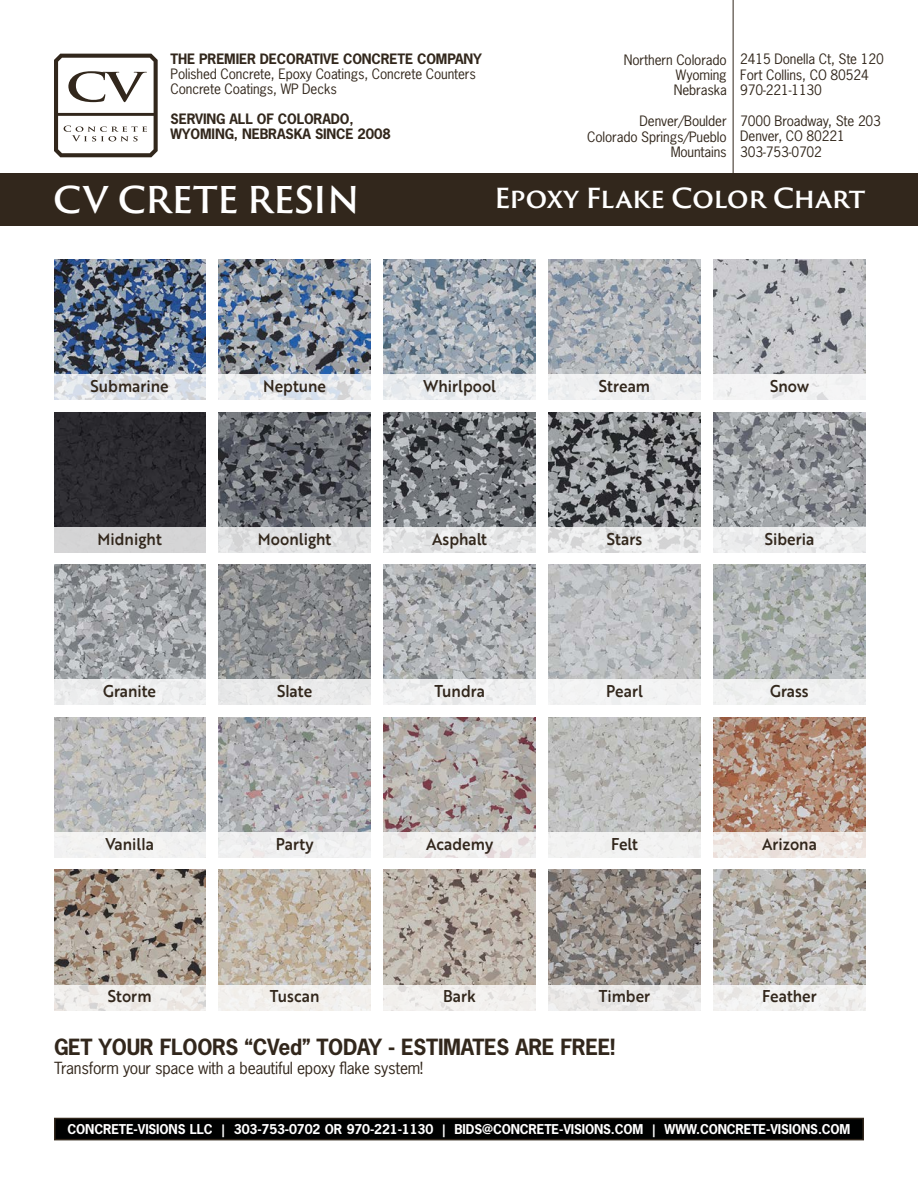
<style>
.page{position:relative;width:918px;height:1188px;background:#fff}
.page>*{position:absolute;margin:0;border:0;box-sizing:border-box;transform-origin:0 0}
.t1{font:600 36px "Trajan Sans Pro";letter-spacing:-.02em;color:#fff}
.t2{font:600 27px "Trajan Sans Pro";letter-spacing:-.02em;color:#fff}
.t3{font:700 21px "News Gothic Std";letter-spacing:-.015em;color:#32271c}
.t4{font:500 16.65px "Brother 1816 Printed";color:#32271c;scale:.92 1}
.t5{font:15.75px "News Gothic Std";letter-spacing:-.015em;color:#32271c}
.t6{font:13.5px/15.5px "News Gothic Std";letter-spacing:-.01em;color:#32271c}
.t7{font:700 13.5px/15px "News Gothic Std";letter-spacing:-.01em;color:#32271c}
.t8{font:700 12.75px "News Gothic Std";letter-spacing:-.01em;color:#fff}
</style>
<div class="page">
<div style="left:0;top:173px;width:918px;height:52px;background:#32271c"></div>
<img style="left:54px;top:259px;width:151px;height:116px">
<img style="left:219px;top:259px;width:151px;height:116px">
<img style="left:384px;top:259px;width:151px;height:116px">
<img style="left:384px;top:412px;width:151px;height:115px">
<img style="left:549px;top:412px;width:151px;height:115px">
<img style="left:714px;top:412px;width:151px;height:115px">
<img style="left:714px;top:259px;width:151px;height:116px">
<img style="left:219px;top:565px;width:151px;height:115px">
<img style="left:384px;top:565px;width:151px;height:115px">
<img style="left:714px;top:565px;width:151px;height:115px">
<img style="left:54px;top:717px;width:151px;height:115px">
<img style="left:219px;top:717px;width:151px;height:115px">
<img style="left:384px;top:717px;width:151px;height:115px">
<img style="left:549px;top:717px;width:151px;height:115px">
<img style="left:714px;top:717px;width:151px;height:115px">
<img style="left:54px;top:870px;width:151px;height:115px">
<img style="left:219px;top:870px;width:151px;height:115px">
<img style="left:384px;top:870px;width:151px;height:115px">
<img style="left:549px;top:870px;width:151px;height:115px">
<img style="left:714px;top:870px;width:151px;height:115px">
<img style="left:219px;top:412px;width:151px;height:115px">
<img style="left:54px;top:565px;width:151px;height:115px">
<img style="left:54px;top:412px;width:151px;height:115px">
<img style="left:549px;top:565px;width:151px;height:115px">
<img style="left:549px;top:259px;width:151px;height:116px">
<svg style="left:54px;top:375px;width:811px;height:25px;fill:#eeeff1"></svg>
<svg style="left:54px;top:527px;width:811px;height:25px"></svg>
<svg style="left:54px;top:680px;width:811px;height:25px;fill:#eff0f0"></svg>
<svg style="left:54px;top:832px;width:811px;height:25px;fill:#f1f0f0"></svg>
<svg style="left:54px;top:985px;width:811px;height:25px;fill:#f1efed"></svg>
<hr style="left:733px;top:0;width:1px;height:176px;background:#32271c">
<div style="left:54px;top:1118px;width:810px;height:22px;background:#000101;border:2px solid #32271c"></div>
<svg style="left:54px;top:54px;width:104px;height:103px"></svg>
<p class="t7" style="left:171px;top:51px;width:313px">THE PREMIER DECORATIVE CONCRETE COMPANY</p>
<p class="t6" style="left:171px;top:66px;width:307px;line-height:15px">Polished Concrete, Epoxy Coatings, Concrete Counters<br>Concrete Coatings, WP Decks</p>
<p class="t7" style="left:171px;top:111px;width:222px">SERVING ALL OF COLORADO,<br>WYOMING, NEBRASKA SINCE 2008</p>
<p class="t6" style="left:674px;top:52px;width:54px;text-align:justify;text-indent:-50px">Northern Colorado Wyoming Nebraska</p>
<p class="t6" style="left:587px;top:113px;width:141px;text-align:right">Denver/Boulder<br>Colorado Springs/Pueblo<br>Mountains</p>
<p class="t6" style="left:740px;top:51px;width:145px">2415 Donella Ct, Ste 120<br>Fort Collins, CO 80524<br>970-221-1130</p>
<p class="t6" style="left:740px;top:113px;width:142px">7000 Broadway, Ste 203<br>Denver, CO 80221<br>303-753-0702</p>
<h1 class="t1" style="left:53px;top:173px;width:309px">CV CRETE RESIN</h1>
<h2 class="t2" style="left:494px;top:178px;width:373px">Epoxy Flake Color Chart</h2>
<p class="t4" style="left:91px;top:373px;width:86px">Submarine</p>
<p class="t4" style="left:263px;top:373px;width:70px">Neptune</p>
<p class="t4" style="left:423px;top:373px;width:81px">Whirlpool</p>
<p class="t4" style="left:599px;top:373px;width:57px">Stream</p>
<p class="t4" style="left:770px;top:373px;width:44px">Snow</p>
<p class="t4" style="left:98px;top:526px;width:71px">Midnight</p>
<p class="t4" style="left:432px;top:526px;width:61px">Asphalt</p>
<p class="t4" style="left:607px;top:526px;width:40px">Stars</p>
<p class="t4" style="left:765px;top:526px;width:55px">Siberia</p>
<p class="t4" style="left:258px;top:526px;width:82px">Moonlight</p>
<p class="t4" style="left:277px;top:679px;width:40px">Slate</p>
<p class="t4" style="left:434px;top:679px;width:56px">Tundra</p>
<p class="t4" style="left:770px;top:679px;width:43px">Grass</p>
<p class="t4" style="left:103px;top:679px;width:59px">Granite</p>
<p class="t4" style="left:606px;top:679px;width:41px">Pearl</p>
<p class="t4" style="left:105px;top:831px;width:54px">Vanilla</p>
<p class="t4" style="left:276px;top:831px;width:43px">Party</p>
<p class="t4" style="left:426px;top:831px;width:74px">Academy</p>
<p class="t4" style="left:611px;top:831px;width:31px">Felt</p>
<p class="t4" style="left:762px;top:831px;width:61px">Arizona</p>
<p class="t4" style="left:108px;top:984px;width:49px">Storm</p>
<p class="t4" style="left:270px;top:984px;width:55px">Tuscan</p>
<p class="t4" style="left:443px;top:984px;width:37px">Bark</p>
<p class="t4" style="left:599px;top:984px;width:57px">Timber</p>
<p class="t4" style="left:762px;top:984px;width:61px">Feather</p>
<h3 class="t3" style="left:54px;top:1033px;width:563px">GET YOUR FLOORS “CVed” TODAY - ESTIMATES ARE FREE!</h3>
<p class="t5" style="left:54px;top:1058px;width:371px">Transform your space with a beautiful epoxy flake system!</p>
<p class="t8" style="left:68px;top:1120px;width:784px">CONCRETE-VISIONS LLC | 303-753-0702 OR 970-221-1130 | BIDS@CONCRETE-VISIONS.COM | WWW.CONCRETE-VISIONS.COM</p>
</div>
